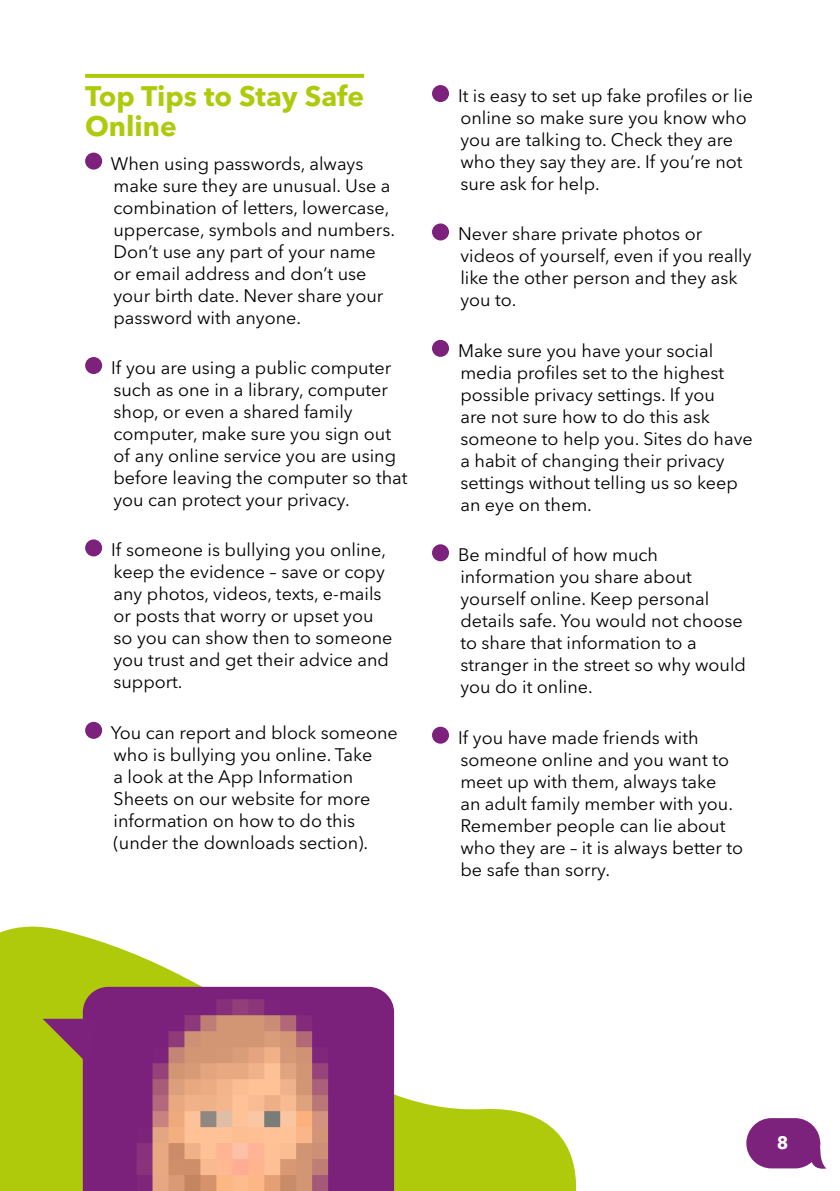
<style>
.page{position:relative;width:840px;height:1191px;background:#fff}
.page>*{position:absolute;margin:0;border:0;box-sizing:border-box;transform-origin:0 0}
.t1{font:700 28px/30px "Avenir Next LT Pro";color:#afca0b}
.t2{font:18px/22px "Avenir Next LT Pro";color:#000}
.t3{font:700 18px "Avenir Next LT Pro";color:#fff}
</style>
<div class="page">
<svg style="left:0;top:926px;width:577px;height:265px"></svg>
<svg style="left:85px;top:74px;width:279px;height:4px"></svg>
<div style="left:85px;top:153px;width:17px;height:17px;background:#7d227c;border-radius:50%"></div>
<div style="left:85px;top:357px;width:17px;height:17px;background:#7d227c;border-radius:50%"></div>
<div style="left:85px;top:539px;width:17px;height:17px;background:#7d227c;border-radius:50%"></div>
<div style="left:85px;top:722px;width:17px;height:17px;background:#7d227c;border-radius:50%"></div>
<div style="left:432px;top:85px;width:17px;height:17px;background:#7d227c;border-radius:50%"></div>
<div style="left:432px;top:223px;width:17px;height:17px;background:#7d227c;border-radius:50%"></div>
<div style="left:432px;top:340px;width:17px;height:17px;background:#7d227c;border-radius:50%"></div>
<div style="left:432px;top:544px;width:17px;height:17px;background:#7d227c;border-radius:50%"></div>
<div style="left:432px;top:726px;width:17px;height:17px;background:#7d227c;border-radius:50%"></div>
<img style="left:83px;top:986px;width:311px;height:205px">
<svg style="left:43px;top:1018px;width:54px;height:47px"></svg>
<hr style="left:839px;top:0;width:1px;height:42px;background:#7d227c">
<div style="left:746px;top:1118px;width:73px;height:50px;background:#7d227c;border-radius:25px"></div>
<svg style="left:809px;top:1142px;width:17px;height:27px"></svg>
<h1 class="t1" style="left:85px;top:81px;width:280px">Top Tips to Stay Safe<br>Online</h1>
<p class="t2" style="left:111px;top:152px;width:285px">When using passwords, always make sure they are unusual. Use a combination of letters, lowercase, uppercase, symbols and numbers.<br>Don’t use any part of your name or email address and don’t use your birth date. Never share your password with anyone.</p>
<p class="t2" style="left:111px;top:357px;width:297px">If you are using a public computer such as one in a library, computer shop, or even a shared family computer, make sure you sign out of any online service you are using before leaving the computer so that you can protect your privacy.</p>
<p class="t2" style="left:111px;top:539px;width:283px">If someone is bullying you online, keep the evidence – save or copy any photos, videos, texts, e-mails or posts that worry or upset you so you can show then to someone you trust and get their advice and support.</p>
<p class="t2" style="left:111px;top:721px;width:288px">You can report and block someone who is bullying you online. Take<br>a look at the App Information<br>Sheets on our website for more information on how to do this (under the downloads section).</p>
<p class="t2" style="left:458px;top:85px;width:296px">It is easy to set up fake profiles or lie online so make sure you know who you are talking to. Check they are who they say they are. If you’re not sure ask for help.</p>
<p class="t2" style="left:458px;top:223px;width:295px">Never share private photos or videos of yourself, even if you really like the other person and they ask you to.</p>
<p class="t2" style="left:458px;top:339px;width:296px">Make sure you have your social media profiles set to the highest possible privacy settings. If you<br>are not sure how to do this ask someone to help you. Sites do have a habit of changing their privacy settings without telling us so keep an eye on them.</p>
<p class="t2" style="left:458px;top:544px;width:289px">Be mindful of how much information you share about yourself online. Keep personal details safe. You would not choose to share that information to a stranger in the street so why would you do it online.</p>
<p class="t2" style="left:458px;top:726px;width:286px">If you have made friends with someone online and you want to meet up with them, always take<br>an adult family member with you.<br>Remember people can lie about who they are – it is always better to be safe than sorry.</p>
<p class="t3" style="left:776px;top:1132px;width:13px">8</p>
</div>
